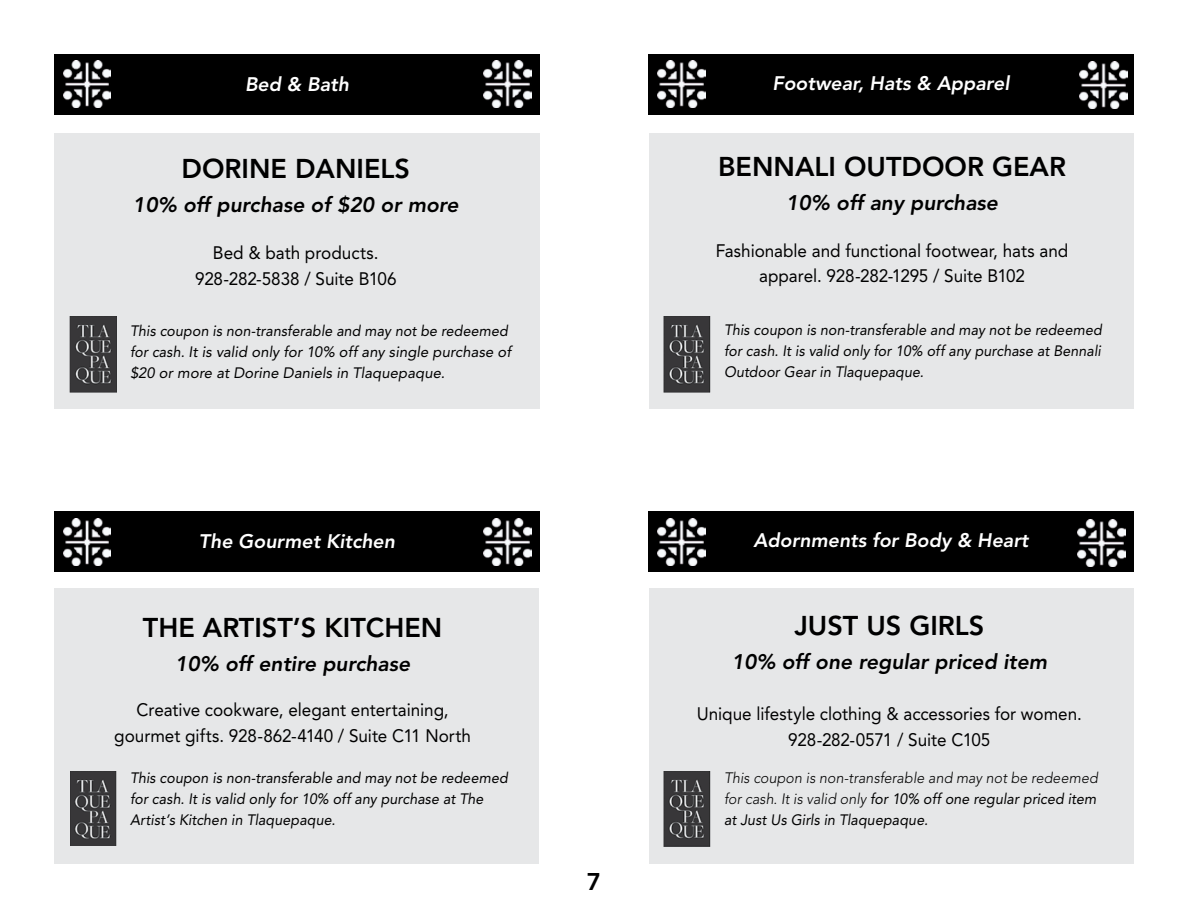
<style>
.page{position:relative;width:1188px;height:918px;background:#fff}
.page>*{position:absolute;margin:0;border:0;box-sizing:border-box;transform-origin:0 0}
.t1{font:800 27px "Avenir";color:#000}
.t2{font:800 24px "Avenir";color:#000}
.t3{font:italic 800 21px "Avenir";color:#000}
.t4{font:italic 800 19.5px "Avenir";color:#fff}
.t5{font:18px/25.5px "Avenir";letter-spacing:-.005em;color:#000;text-align:center;scale:.95 1}
.t6{font:italic 15px/21px "Avenir";letter-spacing:.005em;color:#000;scale:.95 1}
.t7{font:italic 300 15px/21px "Avenir";letter-spacing:.005em;color:#000;text-align:justify;scale:.95 1}
.s1{font-weight:400}
</style>
<div class="page">
<div style="left:54px;top:54px;width:486px;height:60px;background:#000"></div>
<img style="left:63px;top:61px;width:48px;height:47px">
<img style="left:484px;top:61px;width:47px;height:47px">
<div style="left:648px;top:54px;width:486px;height:60px;background:#000"></div>
<img style="left:658px;top:61px;width:47px;height:47px">
<img style="left:1080px;top:62px;width:47px;height:47px">
<div style="left:54px;top:512px;width:486px;height:60px;background:#000"></div>
<img style="left:63px;top:518px;width:48px;height:47px">
<img style="left:484px;top:518px;width:47px;height:47px">
<div style="left:648px;top:512px;width:486px;height:60px;background:#000"></div>
<img style="left:658px;top:518px;width:47px;height:47px">
<div style="left:55px;top:133px;width:485px;height:276px;background:#e6e7e8"></div>
<div style="left:650px;top:133px;width:484px;height:276px;background:#e6e7e8"></div>
<div style="left:54px;top:588px;width:485px;height:276px;background:#e6e7e8"></div>
<div style="left:649px;top:588px;width:485px;height:276px;background:#e6e7e8"></div>
<img style="left:1078px;top:520px;width:47px;height:47px">
<img style="left:70px;top:316px;width:47px;height:76px">
<img style="left:70px;top:771px;width:47px;height:75px">
<img style="left:664px;top:316px;width:47px;height:76px">
<img style="left:664px;top:771px;width:47px;height:75px">
<h3 class="t4" style="left:245px;top:73px;width:105px">Bed &amp; Bath</h3>
<h1 class="t1" style="left:182px;top:153px;width:230px">DORINE DANIELS</h1>
<h3 class="t3" style="left:133px;top:193px;width:327px">10% off purchase of $20 or more</h3>
<p class="t5" style="left:195px;top:240px;width:214px">Bed &amp; bath products.<br>928-282-5838 / Suite B106</p>
<p class="t6" style="left:130px;top:320px;width:402px">This coupon is non-transferable and may not be redeemed for cash. It is valid only for 10% off any single purchase of $20 or more at Dorine Daniels in Tlaquepaque.</p>
<h3 class="t4" style="left:199px;top:530px;width:198px">The Gourmet Kitchen</h3>
<h1 class="t1" style="left:143px;top:612px;width:301px">THE ARTIST’S KITCHEN</h1>
<h3 class="t3" style="left:175px;top:652px;width:237px">10% off entire purchase</h3>
<p class="t5" style="left:114px;top:697px;width:377px">Creative cookware, elegant entertaining, gourmet gifts. 928-862-4140 / Suite C11 North</p>
<p class="t6" style="left:130px;top:767px;width:399px">This coupon is non-transferable and may not be redeemed for cash. It is valid only for 10% off any purchase at The<br>Artist’s Kitchen in Tlaquepaque.</p>
<h2 class="t2" style="left:587px;top:867px;width:16px">7</h2>
<h3 class="t4" style="left:773px;top:72px;width:238px">Footwear, Hats &amp; Apparel</h3>
<h1 class="t1" style="left:718px;top:150px;width:349px">BENNALI OUTDOO R GEAR</h1>
<h3 class="t3" style="left:786px;top:190px;width:213px">10% off any purchase</h3>
<p class="t5" style="left:716px;top:238px;width:373px">Fashionable and functional footwear, hats and apparel. 928-282-1295 / Suite B102</p>
<p class="t6" style="left:724px;top:319px;width:399px;text-align:justify">This coupon is non-transferable and may not be redeemed for cash. It is valid only for 10% off any purchase at Bennali Outdoor Gear in Tlaquepaque.</p>
<h3 class="t4" style="left:753px;top:529px;width:277px">Adornments for Body &amp; Heart</h3>
<h1 class="t1" style="left:794px;top:609px;width:191px">JUST US GIRLS</h1>
<h3 class="t3" style="left:732px;top:649px;width:317px">10% off one regular priced item</h3>
<p class="t5" style="left:697px;top:701px;width:407px">Unique lifestyle clothing &amp; accessories for women.<br>928-282-0571 / Suite C105</p>
<p class="t7" style="left:724px;top:767px;width:395px">This coupon is non-transferable and may not be redeemed for cash. It is valid only <span class="s1">for 10% off one regular priced item at Just Us Girls in Tlaquepaque.</span></p>
</div>
